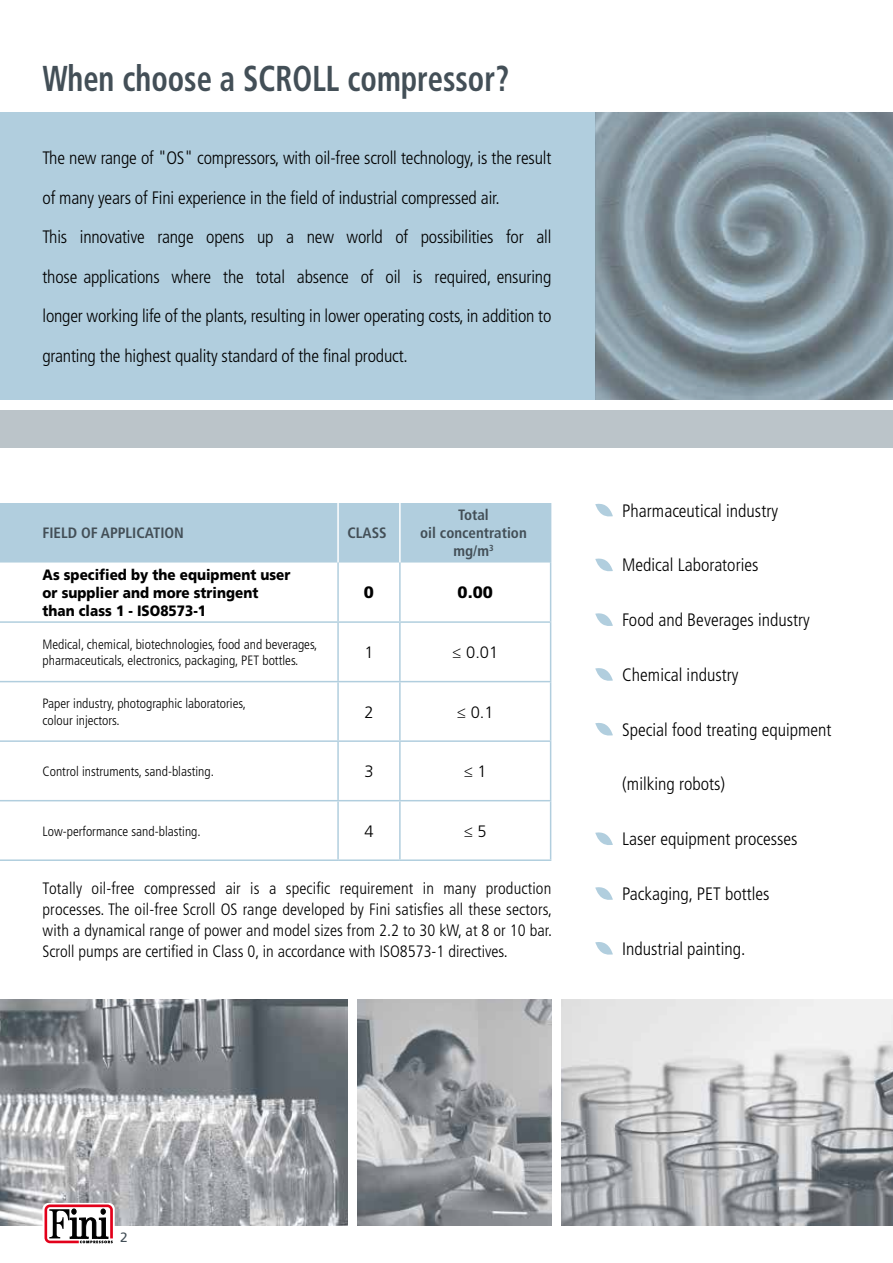
<style>
.page{position:relative;width:893px;height:1263px;background:#fff}
.page>*{position:absolute;margin:0;border:0;box-sizing:border-box;transform-origin:0 0}
.t1{font:700 condensed 36px "Frutiger LT Std";color:#434f57;scale:.85 1}
.t2{font:300 condensed 18px/39.6px "Frutiger LT Std";letter-spacing:-.01em;color:#000}
.t3{font:300 condensed 16.5px/21px "Frutiger LT Std";color:#000;text-align:justify}
.t4{font:300 16.5px "Frutiger LT Std";color:#000}
.t5{font:900 16.5px "Frutiger LT Std";color:#000}
.t6{font:900 15px/18px "Frutiger LT Std";color:#000;scale:.9 1}
.t7{font:700 condensed 15px/18px "Frutiger LT Std";color:#434f57;text-align:center}
.t8{font:300 condensed 13.5px/16.2px "Frutiger LT Std";color:#000}
.t9{font:13.5px "Frutiger LT Std";color:#434f57}
</style>
<div class="page">
<img style="left:0;top:999px;width:347px;height:227px">
<div style="left:0;top:410px;width:893px;height:38px;background:#bbc4c9"></div>
<div style="left:0;top:113px;width:595px;height:287px;background:#b1cede"></div>
<svg style="left:595px;top:503px;width:18px;height:14px"></svg>
<svg style="left:595px;top:558px;width:18px;height:14px"></svg>
<svg style="left:595px;top:613px;width:18px;height:13px"></svg>
<svg style="left:595px;top:668px;width:18px;height:13px"></svg>
<svg style="left:595px;top:723px;width:18px;height:13px"></svg>
<svg style="left:595px;top:832px;width:18px;height:13px"></svg>
<svg style="left:595px;top:887px;width:18px;height:13px"></svg>
<svg style="left:595px;top:942px;width:18px;height:13px"></svg>
<div style="left:0;top:503px;width:550px;height:59px;background:#b1cede"></div>
<hr style="left:399px;top:503px;width:2px;height:59px;background:#fff">
<hr style="left:337px;top:503px;width:2px;height:59px;background:#fff">
<hr style="left:550px;top:503px;width:1px;height:59px;background:#b1cede">
<hr style="left:337px;top:562px;width:2px;height:59px;background:#b1cede">
<hr style="left:399px;top:562px;width:2px;height:59px;background:#b1cede">
<hr style="left:550px;top:562px;width:1px;height:59px;background:#b1cede">
<hr style="left:337px;top:623px;width:2px;height:58px;background:#b1cede">
<hr style="left:399px;top:623px;width:2px;height:58px;background:#b1cede">
<hr style="left:550px;top:623px;width:1px;height:58px;background:#b1cede">
<hr style="left:0;top:681px;width:338px;height:1px;background:#b1cede">
<hr style="left:337px;top:682px;width:2px;height:58px;background:#b1cede">
<hr style="left:338px;top:681px;width:62px;height:1px;background:#b1cede">
<hr style="left:399px;top:682px;width:2px;height:58px;background:#b1cede">
<hr style="left:400px;top:681px;width:151px;height:1px;background:#b1cede">
<hr style="left:550px;top:682px;width:1px;height:58px;background:#b1cede">
<hr style="left:0;top:740px;width:338px;height:2px;background:#b1cede">
<hr style="left:337px;top:742px;width:2px;height:58px;background:#b1cede">
<hr style="left:338px;top:740px;width:62px;height:2px;background:#b1cede">
<hr style="left:399px;top:742px;width:2px;height:58px;background:#b1cede">
<hr style="left:400px;top:740px;width:151px;height:2px;background:#b1cede">
<hr style="left:550px;top:742px;width:1px;height:58px;background:#b1cede">
<hr style="left:0;top:800px;width:338px;height:1px;background:#b1cede">
<hr style="left:0;top:859px;width:338px;height:2px;background:#b1cede">
<hr style="left:337px;top:801px;width:2px;height:58px;background:#b1cede">
<hr style="left:338px;top:800px;width:62px;height:1px;background:#b1cede">
<hr style="left:338px;top:859px;width:62px;height:2px;background:#b1cede">
<hr style="left:399px;top:801px;width:2px;height:58px;background:#b1cede">
<hr style="left:400px;top:800px;width:151px;height:1px;background:#b1cede">
<hr style="left:550px;top:801px;width:1px;height:58px;background:#b1cede">
<hr style="left:400px;top:859px;width:151px;height:2px;background:#b1cede">
<hr style="left:0;top:621px;width:338px;height:2px;background:#b1cede">
<hr style="left:338px;top:621px;width:62px;height:2px;background:#b1cede">
<hr style="left:400px;top:621px;width:151px;height:2px;background:#b1cede">
<img style="left:595px;top:113px;width:298px;height:287px">
<img style="left:358px;top:999px;width:193px;height:227px">
<img style="left:561px;top:999px;width:332px;height:227px">
<svg style="left:43px;top:1203px;width:72px;height:41px"></svg>
<h1 class="t1" style="left:43px;top:57px;width:551px">When choose a SCROLL compressor?</h1>
<p class="t2" style="left:43px;top:138px;width:510px">The new range of "OS" compressors, with oil-free scroll technology, is the result of many years of Fini experience in the field of industrial compressed air.</p>
<p class="t2" style="left:43px;top:217px;width:510px">This innovative range opens up a new world of possibilities for all</p>
<p class="t2" style="left:43px;top:257px;width:510px">those applications where the total absence of oil is required, ensuring</p>
<p class="t2" style="left:43px;top:297px;width:510px">longer working life of the plants, resulting in lower operating costs, in addition to granting the highest quality standard of the final product.</p>
<p class="t7" style="left:43px;top:524px;width:143px">FIELD OF APPLICATION</p>
<p class="t7" style="left:348px;top:524px;width:41px">CLASS</p>
<p class="t7" style="left:420px;top:506px;width:108px">Total<br>oil concentration mg/m<sup>3</sup></p>
<p class="t6" style="left:43px;top:565px;width:277px">As specified by the equipment user or supplier and more stringent than class 1 - ISO8573-1</p>
<p class="t5" style="left:364px;top:582px;width:12px">0</p>
<p class="t5" style="left:458px;top:582px;width:37px">0.00</p>
<p class="t8" style="left:43px;top:636px;width:277px">Medical, chemical, biotechnologies, food and beverages, pharmaceuticals, electronics, packaging, PET bottles.</p>
<p class="t4" style="left:364px;top:643px;width:11px">1</p>
<p class="t4" style="left:452px;top:643px;width:48px">≤ 0.01</p>
<p class="t8" style="left:43px;top:696px;width:205px">Paper industry, photographic laboratories, colour injectors.</p>
<p class="t4" style="left:364px;top:702px;width:11px">2</p>
<p class="t4" style="left:457px;top:702px;width:38px">≤ 0.1</p>
<p class="t8" style="left:43px;top:763px;width:173px">Control instruments, sand-blasting.</p>
<p class="t4" style="left:364px;top:762px;width:11px">3</p>
<p class="t4" style="left:464px;top:762px;width:25px">≤ 1</p>
<p class="t8" style="left:43px;top:823px;width:160px">Low-performance sand-blasting.</p>
<p class="t4" style="left:364px;top:822px;width:11px">4</p>
<p class="t4" style="left:464px;top:822px;width:25px">≤ 5</p>
<p class="t3" style="left:43px;top:878px;width:511px">Totally oil-free compressed air is a specific requirement in many production processes. The oil-free Scroll OS range developed by Fini satisfies all these sectors, with a dynamical range of power and model sizes from 2.2 to 30 kW, at 8 or 10 bar.<br>Scroll pumps are certified in Class 0, in accordance with ISO8573-1 directives.</p>
<p class="t2" style="left:622px;top:491px;width:157px">Pharmaceutical industry</p>
<p class="t2" style="left:622px;top:545px;width:138px">Medical Laboratories</p>
<p class="t2" style="left:622px;top:600px;width:189px">Food and Beverages industry</p>
<p class="t2" style="left:622px;top:655px;width:118px">Chemical industry</p>
<p class="t2" style="left:622px;top:710px;width:211px">Special food treating equipment</p>
<p class="t2" style="left:622px;top:765px;width:104px">(milking robots)</p>
<p class="t2" style="left:622px;top:819px;width:177px">Laser equipment processes</p>
<p class="t2" style="left:622px;top:874px;width:149px">Packaging, PET bottles</p>
<p class="t2" style="left:622px;top:929px;width:124px">Industrial painting.</p>
<p class="t9" style="left:120px;top:1230px;width:9px">2</p>
</div>
